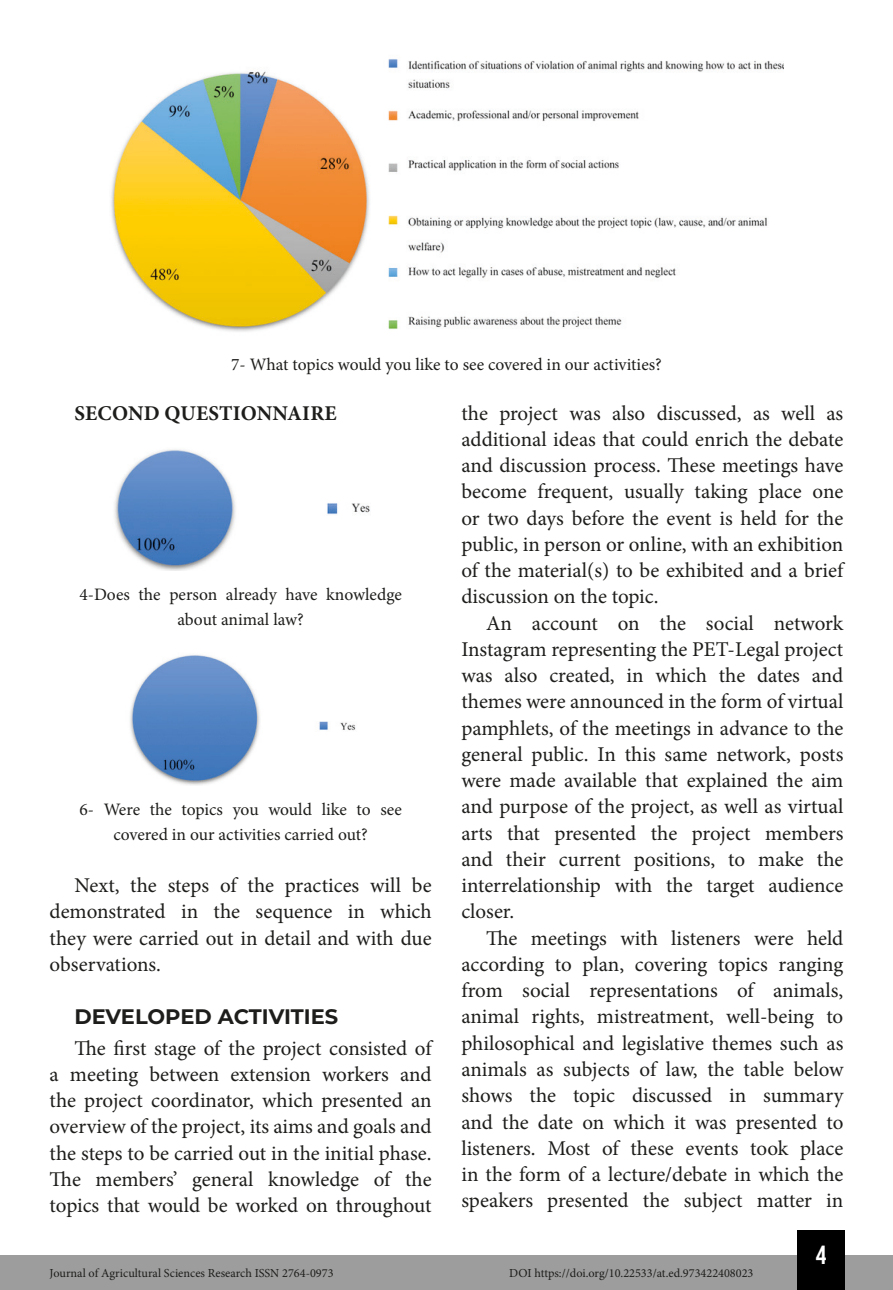
<style>
.page{position:relative;width:893px;height:1290px;background:#fff}
.page>*{position:absolute;margin:0;border:0;box-sizing:border-box;transform-origin:0 0}
.t1{font:26.25px "Bebas Kai";color:#fff}
.t2{font:21px/26.2px "Minion Pro";color:#1d1d1b;text-align:justify}
.t3{font:700 21px "Minion Pro";letter-spacing:.01em;color:#1d1d1b}
.t4{font:700 21px "Montserrat";color:#1d1d1b}
.t5{font:17.5px/24.5px "Minion Pro";color:#1d1d1b;text-align:center}
.t6{font:12.25px "Minion Pro";color:#1d1d1b}
</style>
<div class="page">
<div style="left:0;top:1255px;width:893px;height:35px;background:#9d9d9d"></div>
<div style="left:797px;top:1230px;width:48px;height:60px;background:#000"></div>
<img style="left:111px;top:59px;width:672px;height:273px">
<img style="left:114px;top:449px;width:256px;height:121px">
<img style="left:130px;top:655px;width:226px;height:130px">
<p class="t5" style="left:231px;top:352px;width:432px">7- What topics would you like to see covered in our activities?</p>
<p class="t3" style="left:75px;top:398px;width:264px">SECOND QUESTIONNAIRE</p>
<p class="t2" style="left:461px;top:400px;width:383px">the project was also discussed, as well as additional ideas that could enrich the debate and discussion process. These meetings have become frequent, usually taking place one or two days before the event is held for the public, in person or online, with an exhibition of the material(s) to be exhibited and a brief discussion on the topic.</p>
<p class="t2" style="left:461px;top:610px;width:384px;text-indent:25px">An account on the social network Instagram representing the PET-Legal project was also created, in which the dates and themes were announced in the form of virtual pamphlets, of the meetings in advance to the general public. In this same network, posts were made available that explained the aim and purpose of the project, as well as virtual arts that presented the project members and their current positions, to make the interrelationship with the target audience closer.</p>
<p class="t2" style="left:461px;top:925px;width:384px;text-indent:25px">The meetings with listeners were held according to plan, covering topics ranging from social representations of animals, animal rights, mistreatment, well-being to philosophical and legislative themes such as animals as subjects of law, the table below shows the topic discussed in summary and the date on which it was presented to listeners. Most of these events took place in the form of a lecture/debate in which the speakers presented the subject matter in</p>
<p class="t5" style="left:79px;top:582px;width:324px">4-Does the person already have knowledge about animal law?</p>
<p class="t5" style="left:79px;top:797px;width:324px">6- Were the topics you would like to see covered in our activities carried out?</p>
<p class="t2" style="left:50px;top:872px;width:383px;text-indent:25px">Next, the steps of the practices will be demonstrated in the sequence in which they were carried out in detail and with due observations.</p>
<p class="t4" style="left:74px;top:1001px;width:265px">DEVELOPED ACTIVITIES</p>
<p class="t2" style="left:50px;top:1035px;width:384px;text-indent:25px">The first stage of the project consisted of a meeting between extension workers and the project coordinator, which presented an overview of the project, its aims and goals and the steps to be carried out in the initial phase.<br>The members’ general knowledge of the topics that would be worked on throughout</p>
<p class="t6" style="left:50px;top:1265px;width:285px">Journal of Agricultural Sciences Research ISSN 2764-0973</p>
<p class="t6" style="left:509px;top:1265px;width:246px">DOI https://doi.org/10.22533/at.ed.973422408023</p>
<p class="t1" style="left:816px;top:1241px;width:12px">4</p>
</div>
